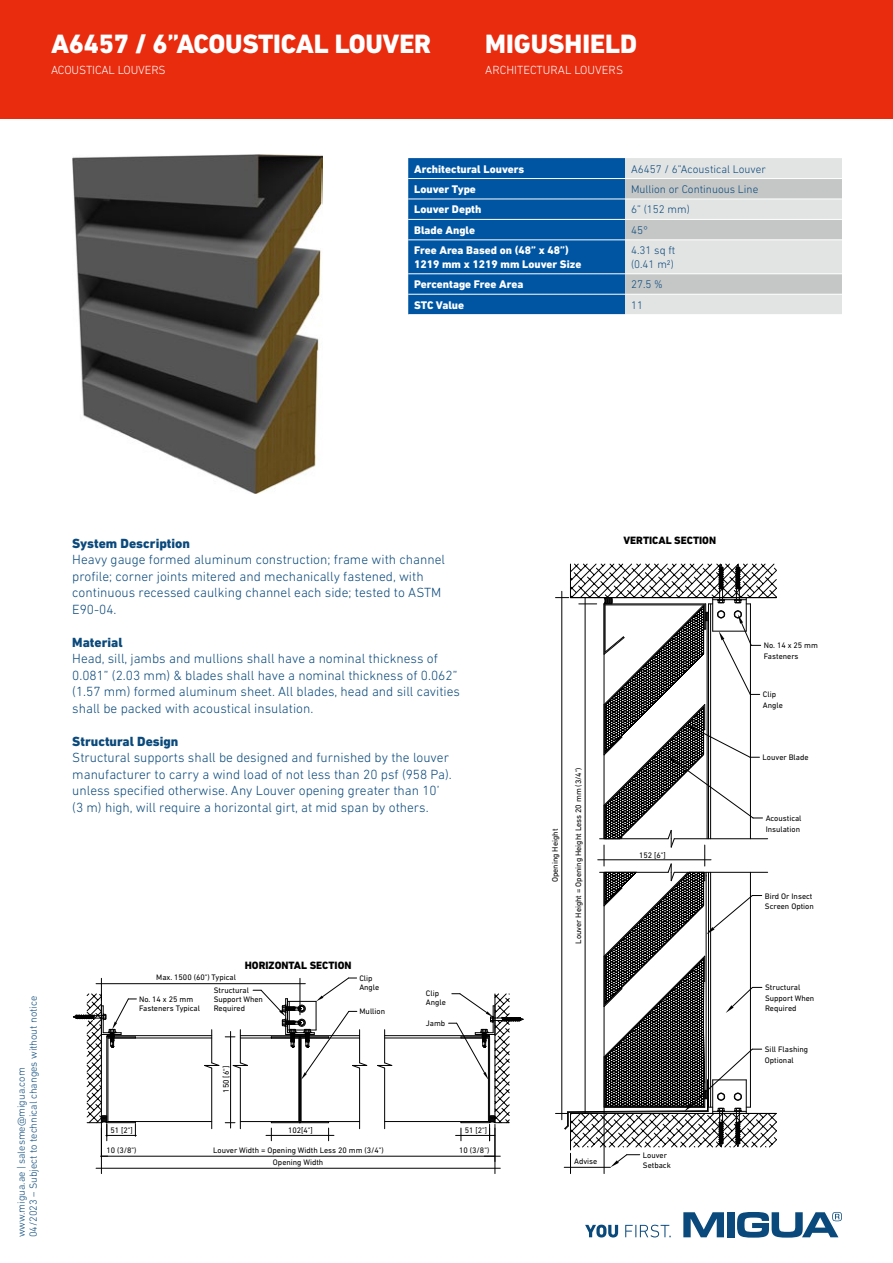
<style>
.page{position:relative;width:893px;height:1263px;background:#fff}
.page>*{position:absolute;margin:0;border:0;box-sizing:border-box;transform-origin:0 0}
.t1{font:800 27px "DIN Next LT Pro";letter-spacing:-.01em;color:#fff}
.t2{font:300 13.5px/16.5px "DIN Next LT Pro";color:#0a497b}
.t3{font:800 13.5px "DIN Next LT Pro";color:#0a497b}
.t4{font:300 12px "DIN Next LT Pro";letter-spacing:-.01em;color:#fff}
.t5{font:800 11.25px/13.5px "DIN Next LT Pro";color:#fff}
.t6{font:300 11.25px/13.5px "DIN Next LT Pro";color:#0a497b}
.t7{font:800 10.8px "DIN Next LT Pro";color:#000}
.t8{font:300 10.5px/12px "DIN Next LT Pro";color:#0a497b}
.t9{font:8.1px/10.5px "DIN Next LT Pro";color:#000}
</style>
<div class="page">
<svg style="left:683px;top:1212px;width:41px;height:25px"></svg>
<div style="left:727px;top:1212px;width:8px;height:25px;background:#0a497b"></div>
<svg style="left:737px;top:1212px;width:105px;height:25px"></svg>
<svg style="left:585px;top:1224px;width:86px;height:13px"></svg>
<img style="left:72px;top:154px;width:251px;height:339px">
<div style="left:0;top:0;width:893px;height:119px;background:#e92b0e"></div>
<hr style="left:359px;top:1068px;width:1px;height:61px;background:#000">
<hr style="left:240px;top:1068px;width:1px;height:61px;background:#000">
<hr style="left:301px;top:1038px;width:1px;height:83px;background:#000">
<hr style="left:299px;top:1038px;width:1px;height:83px;background:#000">
<hr style="left:101px;top:1128px;width:1px;height:45px;background:#000">
<hr style="left:495px;top:1128px;width:1px;height:45px;background:#000">
<hr style="left:96px;top:1168px;width:404px;height:1px;background:#000">
<hr style="left:101px;top:1156px;width:394px;height:1px;background:#000">
<hr style="left:96px;top:983px;width:209px;height:1px;background:#000">
<svg style="left:484px;top:1156px;width:16px;height:1px"></svg>
<svg style="left:225px;top:977px;width:142px;height:103px"></svg>
<hr style="left:230px;top:1031px;width:1px;height:97px;background:#000">
<svg style="left:271px;top:1121px;width:58px;height:20px"></svg>
<hr style="left:266px;top:1135px;width:68px;height:1px;background:#000">
<svg style="left:73px;top:978px;width:146px;height:163px"></svg>
<hr style="left:106px;top:1135px;width:30px;height:1px;background:#000">
<svg style="left:377px;top:993px;width:146px;height:148px"></svg>
<hr style="left:456px;top:1135px;width:39px;height:1px;background:#000">
<hr style="left:300px;top:1037px;width:1px;height:86px;background:#000">
<hr style="left:108px;top:1038px;width:104px;height:1px;background:#000">
<hr style="left:108px;top:1121px;width:104px;height:1px;background:#000">
<hr style="left:301px;top:1038px;width:59px;height:1px;background:#000">
<hr style="left:301px;top:1121px;width:59px;height:1px;background:#000">
<hr style="left:240px;top:1038px;width:59px;height:1px;background:#000">
<hr style="left:240px;top:1121px;width:59px;height:1px;background:#000">
<hr style="left:385px;top:1038px;width:103px;height:1px;background:#000">
<hr style="left:385px;top:1121px;width:103px;height:1px;background:#000">
<hr style="left:570px;top:1113px;width:1px;height:37px;background:#000">
<svg style="left:610px;top:1154px;width:30px;height:13px"></svg>
<svg style="left:570px;top:563px;width:207px;height:584px"></svg>
<svg style="left:570px;top:1153px;width:1px;height:20px"></svg>
<hr style="left:604px;top:1108px;width:1px;height:65px;background:#000">
<hr style="left:564px;top:1167px;width:46px;height:1px;background:#000">
<svg style="left:555px;top:564px;width:207px;height:583px"></svg>
<svg style="left:408px;top:158px;width:434px;height:156px;background:#6c97be"></svg>
<hr style="left:625px;top:199px;width:217px;height:1px;background:#fff">
<hr style="left:625px;top:219px;width:217px;height:1px;background:#fff">
<hr style="left:625px;top:294px;width:217px;height:1px;background:#fff">
<hr style="left:625px;top:239px;width:217px;height:1px;background:#fff">
<hr style="left:625px;top:273px;width:217px;height:1px;background:#fff">
<hr style="left:408px;top:199px;width:217px;height:1px;background:#fff">
<hr style="left:408px;top:219px;width:217px;height:1px;background:#fff">
<hr style="left:408px;top:239px;width:217px;height:1px;background:#fff">
<hr style="left:408px;top:273px;width:217px;height:1px;background:#fff">
<hr style="left:408px;top:294px;width:217px;height:1px;background:#fff">
<hr style="left:408px;top:178px;width:217px;height:1px;background:#fff">
<hr style="left:625px;top:178px;width:217px;height:1px;background:#fff">
<h1 class="t1" style="left:51px;top:28px;width:382px">A6457 / 6”ACOUSTICAL LOUVER</h1>
<p class="t4" style="left:51px;top:63px;width:116px">ACOUSTICAL LOUVERS</p>
<h1 class="t1" style="left:485px;top:28px;width:153px">MIGUSHIELD</h1>
<p class="t4" style="left:485px;top:63px;width:139px">ARCHITECTURAL LOUVERS</p>
<p class="t5" style="left:414px;top:162px;width:112px">Architectural Louvers</p>
<p class="t6" style="left:631px;top:162px;width:136px">A6457 / 6”Acoustical Louver</p>
<p class="t5" style="left:414px;top:182px;width:63px">Louver Type</p>
<p class="t6" style="left:631px;top:182px;width:129px">Mullion or Continuous Line</p>
<p class="t5" style="left:414px;top:203px;width:69px">Louver Depth</p>
<p class="t6" style="left:631px;top:203px;width:60px">6” (152 mm)</p>
<p class="t5" style="left:414px;top:223px;width:62px">Blade Angle</p>
<p class="t6" style="left:631px;top:223px;width:19px">45°</p>
<p class="t5" style="left:414px;top:244px;width:169px">Free Area Based on (48” x 48”)<br>1219 mm x 1219 mm Louver Size</p>
<p class="t6" style="left:631px;top:244px;width:46px">4.31 sq ft (0.41 m2)</p>
<p class="t5" style="left:414px;top:278px;width:111px">Percentage Free Area</p>
<p class="t6" style="left:631px;top:278px;width:33px">27.5 %</p>
<p class="t5" style="left:414px;top:298px;width:52px">STC Value</p>
<p class="t6" style="left:631px;top:298px;width:13px">11</p>
<p class="t3" style="left:72px;top:535px;width:119px">System Description</p>
<p class="t2" style="left:72px;top:551px;width:374px">Heavy gauge formed aluminum construction; frame with channel profile; corner joints mitered and mechanically fastened, with continuous recessed caulking channel each side; tested to ASTM E90-04.</p>
<p class="t3" style="left:72px;top:634px;width:52px">Material</p>
<p class="t2" style="left:72px;top:650px;width:389px">Head, sill, jambs and mullions shall have a nominal thickness of 0.081” (2.03 mm) &amp; blades shall have a nominal thickness of 0.062” (1.57 mm) formed aluminum sheet. All blades, head and sill cavities shall be packed with acoustical insulation.</p>
<p class="t3" style="left:72px;top:733px;width:108px">Structural Design</p>
<p class="t2" style="left:72px;top:749px;width:381px">Structural supports shall be designed and furnished by the louver manufacturer to carry a wind load of not less than 20 psf (958 Pa). unless specified otherwise. Any Louver opening greater than 10’ (3 m) high, will require a horizontal girt, at mid span by others.</p>
<p class="t8" style="left:15px;top:1237px;width:243px;rotate:-90deg">www.migua.ae | salesme@migua.com<br>04/2023 – Subject to technical changes without notice</p>
<p class="t9" style="left:156px;top:972px;width:81px">Max. 1500 (60") Typical</p>
<p class="t7" style="left:245px;top:958px;width:108px">HORIZONTAL SECTION</p>
<p class="t9" style="left:139px;top:994px;width:62px;line-height:9px">No. 14 x 25 mm<br>Fasteners Typical</p>
<p class="t9" style="left:214px;top:985px;width:51px;line-height:9px">Structural<br>Support When<br>Required</p>
<p class="t9" style="left:359px;top:973px;width:21px;line-height:9px">Clip<br>Angle</p>
<p class="t9" style="left:360px;top:1006px;width:27px">Mullion</p>
<p class="t9" style="left:221px;top:1093px;width:28px;rotate:-90deg">150 [6"]</p>
<p class="t9" style="left:426px;top:989px;width:21px;line-height:9px">Clip<br>Angle</p>
<p class="t9" style="left:426px;top:1018px;width:21px">Jamb</p>
<p class="t9" style="left:110px;top:1125px;width:24px">51 [2"]</p>
<p class="t9" style="left:288px;top:1125px;width:26px">102[4"]</p>
<p class="t9" style="left:465px;top:1125px;width:24px">51 [2"]</p>
<p class="t9" style="left:213px;top:1144px;width:172px">Louver Width = Opening Width Less 20 mm (3/4")</p>
<p class="t9" style="left:106px;top:1144px;width:32px">10 (3/8")</p>
<p class="t9" style="left:459px;top:1144px;width:32px">10 (3/8")</p>
<p class="t9" style="left:273px;top:1157px;width:52px">Opening Width</p>
<p class="t7" style="left:623px;top:534px;width:94px">VERTICAL SECTION</p>
<p class="t9" style="left:550px;top:882px;width:55px;rotate:-90deg">Opening Height</p>
<p class="t9" style="left:573px;top:944px;width:178px;rotate:-90deg">Louver Height = Opening Height Less 20 mm (3/4")</p>
<p class="t9" style="left:639px;top:850px;width:28px">152 [6"]</p>
<p class="t9" style="left:574px;top:1156px;width:25px">Advise</p>
<p class="t9" style="left:643px;top:1150px;width:30px">Louver<br>Setback</p>
<p class="t9" style="left:764px;top:640px;width:56px">No. 14 x 25 mm<br>Fasteners</p>
<p class="t9" style="left:763px;top:689px;width:21px">Clip<br>Angle</p>
<p class="t9" style="left:763px;top:752px;width:47px">Louver Blade</p>
<p class="t9" style="left:766px;top:813px;width:37px">Acoustical<br>Insulation</p>
<p class="t9" style="left:765px;top:890px;width:50px">Bird Or Insect<br>Screen Option</p>
<p class="t9" style="left:765px;top:982px;width:51px">Structural<br>Support When<br>Required</p>
<p class="t9" style="left:765px;top:1044px;width:45px">Sill Flashing<br>Optional</p>
</div>
